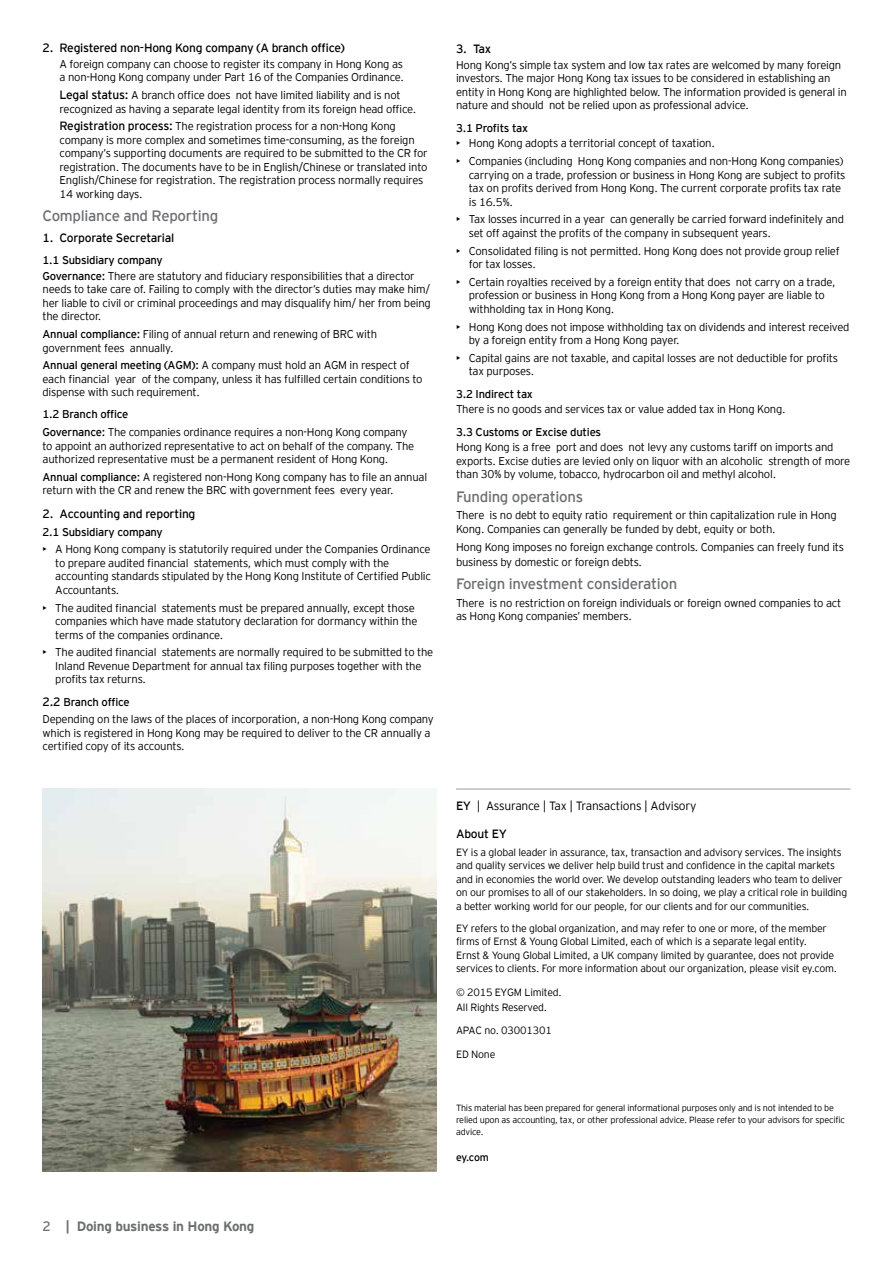
<style>
.page{position:relative;width:893px;height:1263px;background:#fff}
.page>*{position:absolute;margin:0;border:0;box-sizing:border-box;transform-origin:0 0}
.t1{font:15px "EY Interstate";letter-spacing:-.02em;color:#6d6e71}
.t2{font:700 13.5px "EY Interstate";letter-spacing:-.02em;color:#6d6e71}
.t3{font:12px "EY Interstate";letter-spacing:-.02em;color:#000}
.t4{font:300 12px "EY Interstate";letter-spacing:-.02em;color:#000}
.t5{font:300 11.25px/13.5px "EY Interstate";letter-spacing:-.02em;color:#000}
.t6{font:11.25px "EY Interstate";letter-spacing:-.02em;color:#000}
.t7{font:300 10.5px/13.5px "EY Interstate";letter-spacing:-.02em;color:#000}
.t8{font:10.5px "EY Interstate";color:#000}
.t9{font:300 9px/12px "EY Interstate";letter-spacing:-.02em;color:#000}
.s1{font-weight:400;font-size:12px}
.s2{font-weight:400}
</style>
<div class="page">
<hr style="left:456px;top:788px;width:394px;height:2px;background:#bcbec0">
<img style="left:43px;top:788px;width:394px;height:383px">
<p class="t3" style="left:43px;top:39px;width:304px">2. Registered non-Hong Kong company (A branch office)</p>
<p class="t5" style="left:60px;top:56px;width:346px">A foreign company can choose to register its company in Hong Kong as a non-Hong Kong company under Part 16 of the Companies Ordinance.</p>
<p class="t5" style="left:60px;top:88px;width:358px"><span class="s1">Legal status:</span> A branch office does not have limited liability and is not recognized as having a separate legal identity from its foreign head office.</p>
<p class="t5" style="left:60px;top:119px;width:370px"><span class="s1">Registration process:</span> The registration process for a non-Hong Kong company is more complex and sometimes time-consuming, as the foreign company’s supporting documents are required to be submitted to the CR for registration. The documents have to be in English/Chinese or translated into English/Chinese for registration. The registration process normally requires 14 working days.</p>
<h1 class="t1" style="left:43px;top:205px;width:177px">Compliance and Reporting</h1>
<p class="t3" style="left:43px;top:229px;width:133px">1. Corporate Secretarial</p>
<p class="t5" style="left:43px;top:252px;width:374px;line-height:15.6px"><span class="s2">1.1 Subsidiary company<br>Governance:</span> There are statutory and fiduciary responsibilities that a director</p>
<p class="t5" style="left:43px;top:282px;width:390px;text-align:justify">needs to take care of. Failing to comply with the director’s duties may make him/ her liable to civil or criminal proceedings and may disqualify him/ her from being the director.</p>
<p class="t5" style="left:43px;top:327px;width:336px"><span class="s2">Annual compliance:</span> Filing of annual return and renewing of BRC with government fees annually.</p>
<p class="t5" style="left:43px;top:358px;width:382px"><span class="s2">Annual general meeting (AGM):</span> A company must hold an AGM in respect of each financial year of the company, unless it has fulfilled certain conditions to dispense with such requirement.</p>
<p class="t5" style="left:43px;top:405px;width:366px;line-height:17.7px"><span class="s2">1.2 Branch office<br>Governance:</span> The companies ordinance requires a non-Hong Kong company</p>
<p class="t5" style="left:43px;top:438px;width:373px">to appoint an authorized representative to act on behalf of the company. The authorized representative must be a permanent resident of Hong Kong.</p>
<p class="t5" style="left:43px;top:470px;width:386px"><span class="s2">Annual compliance:</span> A registered non-Hong Kong company has to file an annual return with the CR and renew the BRC with government fees every year.</p>
<p class="t3" style="left:43px;top:505px;width:154px">2. Accounting and reporting</p>
<p class="t6" style="left:43px;top:524px;width:122px">2.1 Subsidiary company</p>
<p class="t5" style="left:55px;top:542px;width:377px;text-indent:-13px">• A Hong Kong company is statutorily required under the Companies Ordinance to prepare audited financial statements, which must comply with the accounting standards stipulated by the Hong Kong Institute of Certified Public Accountants.</p>
<p class="t5" style="left:55px;top:600px;width:364px;text-indent:-13px">• The audited financial statements must be prepared annually, except those companies which have made statutory declaration for dormancy within the terms of the companies ordinance.</p>
<p class="t5" style="left:55px;top:645px;width:380px;text-indent:-13px">• The audited financial statements are normally required to be submitted to the<br>Inland Revenue Department for annual tax filing purposes together with the profits tax returns.</p>
<p class="t5" style="left:43px;top:692px;width:393px;line-height:17.7px"><span class="s1">2.2</span> <span class="s2">Branch office<br></span>Depending on the laws of the places of incorporation, a non-Hong Kong company</p>
<p class="t5" style="left:43px;top:725px;width:390px">which is registered in Hong Kong may be required to deliver to the CR annually a certified copy of its accounts.</p>
<p class="t2" style="left:43px;top:1217px;width:213px"><span class="s2">2</span> | Doing business in Hong Kong</p>
<p class="t3" style="left:456px;top:41px;width:37px">3. Tax</p>
<p class="t5" style="left:456px;top:58px;width:392px">Hong Kong’s simple tax system and low tax rates are welcomed by many foreign investors. The major Hong Kong tax issues to be considered in establishing an entity in Hong Kong are highlighted below. The information provided is general in nature and should not be relied upon as professional advice.</p>
<p class="t6" style="left:456px;top:120px;width:74px">3.1 Profits tax</p>
<p class="t5" style="left:456px;top:136px;width:260px">• Hong Kong adopts a territorial concept of taxation.</p>
<p class="t5" style="left:469px;top:154px;width:378px;text-indent:-13px">• Companies (including Hong Kong companies and non-Hong Kong companies) carrying on a trade, profession or business in Hong Kong are subject to profits tax on profits derived from Hong Kong. The current corporate profits tax rate is 16.5%.</p>
<p class="t5" style="left:469px;top:212px;width:377px;text-indent:-13px">• Tax losses incurred in a year can generally be carried forward indefinitely and set off against the profits of the company in subsequent years.</p>
<p class="t5" style="left:469px;top:243px;width:372px;text-indent:-13px">• Consolidated filing is not permitted. Hong Kong does not provide group relief for tax losses.</p>
<p class="t5" style="left:469px;top:274px;width:368px;text-indent:-13px">• Certain royalties received by a foreign entity that does not carry on a trade, profession or business in Hong Kong from a Hong Kong payer are liable to withholding tax in Hong Kong.</p>
<p class="t5" style="left:469px;top:319px;width:382px;text-indent:-13px">• Hong Kong does not impose withholding tax on dividends and interest received by a foreign entity from a Hong Kong payer.</p>
<p class="t5" style="left:469px;top:350px;width:371px;text-indent:-13px">• Capital gains are not taxable, and capital losses are not deductible for profits tax purposes.</p>
<p class="t6" style="left:456px;top:386px;width:78px">3.2 Indirect tax</p>
<p class="t5" style="left:456px;top:402px;width:331px">There is no goods and services tax or value added tax in Hong Kong.</p>
<p class="t6" style="left:456px;top:423px;width:147px">3.3 Customs or Excise duties</p>
<p class="t5" style="left:456px;top:440px;width:396px">Hong Kong is a free port and does not levy any customs tariff on imports and exports. Excise duties are levied only on liquor with an alcoholic strength of more than 30% by volume, tobacco, hydrocarbon oil and methyl alcohol.</p>
<h1 class="t1" style="left:456px;top:486px;width:129px">Funding operations</h1>
<p class="t5" style="left:456px;top:508px;width:382px">There is no debt to equity ratio requirement or thin capitalization rule in Hong<br>Kong. Companies can generally be funded by debt, equity or both.</p>
<p class="t5" style="left:456px;top:538px;width:390px;line-height:15px">Hong Kong imposes no foreign exchange controls. Companies can freely fund its business by domestic or foreign debts.</p>
<h1 class="t1" style="left:456px;top:573px;width:223px">Foreign investment consideration</h1>
<p class="t5" style="left:456px;top:595px;width:387px">There is no restriction on foreign individuals or foreign owned companies to act as Hong Kong companies’ members.</p>
<p class="t4" style="left:456px;top:798px;width:242px"><span class="s2">EY</span> | Assurance | Tax | Transactions | Advisory</p>
<p class="t3" style="left:456px;top:825px;width:52px">About EY</p>
<p class="t7" style="left:456px;top:845px;width:393px">EY is a global leader in assurance, tax, transaction and advisory services. The insights and quality services we deliver help build trust and confidence in the capital markets and in economies the world over. We develop outstanding leaders who team to deliver on our promises to all of our stakeholders. In so doing, we play a critical role in building a better working world for our people, for our clients and for our communities.</p>
<p class="t7" style="left:456px;top:921px;width:382px">EY refers to the global organization, and may refer to one or more, of the member firms of Ernst &amp; Young Global Limited, each of which is a separate legal entity.<br>Ernst &amp; Young Global Limited, a UK company limited by guarantee, does not provide services to clients. For more information about our organization, please visit ey.com.</p>
<p class="t7" style="left:456px;top:984px;width:107px;line-height:15px">© 2015 EYGM Limited.<br>All Rights Reserved.</p>
<p class="t7" style="left:456px;top:1023px;width:97px">APAC no. 03001301</p>
<p class="t7" style="left:456px;top:1047px;width:41px">ED None</p>
<p class="t9" style="left:456px;top:1101px;width:390px">This material has been prepared for general informational purposes only and is not intended to be relied upon as accounting, tax, or other professional advice. Please refer to your advisors for specific advice.</p>
<p class="t8" style="left:456px;top:1149px;width:34px">ey.com</p>
</div>
